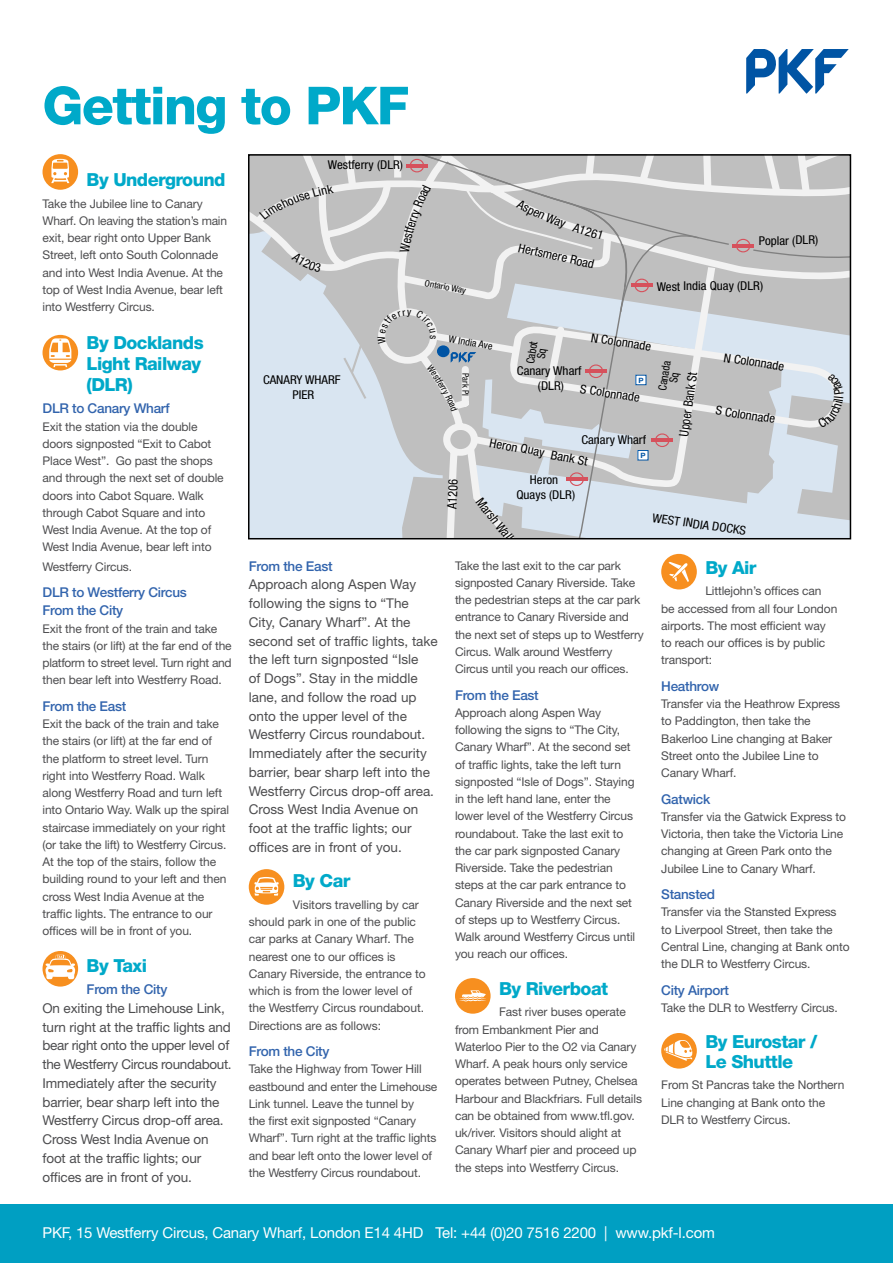
<style>
.page{position:relative;width:893px;height:1263px;background:#fff}
.page>*{position:absolute;margin:0;border:0;box-sizing:border-box;transform-origin:0 0}
.t1{font:800 52.5px "Helvetica Neue LT Std";letter-spacing:-.03em;color:#00a9c9}
.t2{font:800 18px/21px "Helvetica Neue LT Std";letter-spacing:-.03em;color:#00a9c9}
.t3{font:15px "Helvetica Neue LT Std";letter-spacing:-.01em;color:#fff}
.t4{font:13.5px/18.8px "Helvetica Neue LT Std";color:#4d4d4f}
.t5{font:500 13.5px/18px "Helvetica Neue LT Std";letter-spacing:-.02em;color:#3264ad}
.t6{font:condensed 13.05px "Helvetica Neue";color:#000;scale:.94 1}
.t7{font:condensed 12.75px "Helvetica Neue";color:#000}
.t8{font:condensed 12.15px/14.5px "Helvetica Neue";letter-spacing:-.005em;color:#000;text-align:center;scale:1.07 1}
.t9{font:condensed 12.15px "Helvetica Neue";letter-spacing:-.005em;color:#000;scale:1.06 1}
.t10{font:12px/17.2px "Helvetica Neue LT Std";letter-spacing:-.01em;color:#4d4d4f}
.t11{font:condensed 11.4px/9.8px "Helvetica Neue";color:#000;text-align:center;scale:.94 1}
.t12{font:condensed 9.75px "Helvetica Neue";color:#000;scale:1.06 1}
.t13{font:condensed 9.15px "Helvetica Neue";color:#000;scale:.94 1}
.t14{font:condensed 8.85px "Helvetica Neue";color:#000;scale:1.06 1}
.t15{font:700 7.2px "Helvetica Neue";color:#0054a4;scale:1.07 1}
</style>
<div class="page">
<div style="left:661px;top:554px;width:36px;height:35px;background:#f78f1f;border-radius:50%"></div>
<svg style="left:668px;top:562px;width:21px;height:20px"></svg>
<div style="left:455px;top:978px;width:36px;height:36px;background:#f78f1f;border-radius:50%"></div>
<svg style="left:459px;top:990px;width:27px;height:11px"></svg>
<div style="left:0;top:1204px;width:893px;height:59px;background:#009fc2"></div>
<div style="left:43px;top:154px;width:35px;height:36px;background:#f78f1f;border-radius:50%"></div>
<svg style="left:51px;top:159px;width:18px;height:24px"></svg>
<div style="left:249px;top:869px;width:35px;height:36px;background:#f78f1f;border-radius:50%"></div>
<svg style="left:254px;top:877px;width:25px;height:18px"></svg>
<div style="left:43px;top:951px;width:35px;height:35px;background:#f78f1f;border-radius:50%"></div>
<svg style="left:45px;top:954px;width:30px;height:25px"></svg>
<div style="left:661px;top:1033px;width:36px;height:35px;background:#f78f1f;border-radius:50%"></div>
<svg style="left:664px;top:1039px;width:28px;height:22px"></svg>
<div style="left:43px;top:335px;width:35px;height:35px;background:#f78f1f;border-radius:50%"></div>
<svg style="left:49px;top:338px;width:22px;height:29px"></svg>
<svg style="left:251px;top:284px;width:124px;height:252px;background:#d6e1ec"></svg>
<svg style="left:251px;top:157px;width:124px;height:127px;background:#cacccd"></svg>
<svg style="left:746px;top:49px;width:103px;height:45px"></svg>
<svg style="left:259px;top:185px;width:75px;height:35px"></svg>
<svg style="left:291px;top:252px;width:30px;height:20px"></svg>
<svg style="left:375px;top:155px;width:475px;height:384px;background:#c9cccf"></svg>
<h1 class="t1" style="left:43px;top:74px;width:368px">Getting to PKF</h1>
<h2 class="t2" style="left:87px;top:169px;width:141px">By Underground</h2>
<p class="t10" style="left:43px;top:195px;width:186px">Take the Jubilee line to Canary<br>Wharf. On leaving the station’s main exit, bear right onto Upper Bank<br>Street, left onto South Colonnade and into West India Avenue. At the top of West India Avenue, bear left into Westferry Circus.</p>
<h2 class="t2" style="left:87px;top:332px;width:119px">By Docklands<br>Light Railway (DLR)</h2>
<p class="t5" style="left:43px;top:399px;width:129px">DLR to Canary Wharf</p>
<p class="t10" style="left:43px;top:418px;width:183px">Exit the station via the double doors signposted “Exit to Cabot<br>Place West”. Go past the shops and through the next set of double doors into Cabot Square. Walk through Cabot Square and into<br>West India Avenue. At the top of<br>West India Avenue, bear left into</p>
<p class="t10" style="left:43px;top:558px;width:91px">Westferry Circus.</p>
<p class="t5" style="left:43px;top:583px;width:146px">DLR to Westferry Circus<br>From the City</p>
<p class="t10" style="left:43px;top:620px;width:191px">Exit the front of the train and take the stairs (or lift) at the far end of the platform to street level. Turn right and then bear left into Westferry Road.</p>
<p class="t5" style="left:43px;top:697px;width:85px">From the East</p>
<p class="t10" style="left:43px;top:715px;width:188px">Exit the back of the train and take the stairs (or lift) at the far end of the platform to street level. Turn right into Westferry Road. Walk along Westferry Road and turn left into Ontario Way. Walk up the spiral staircase immediately on your right (or take the lift) to Westferry Circus.<br>At the top of the stairs, follow the building round to your left and then cross West India Avenue at the traffic lights. The entrance to our offices will be in front of you.</p>
<h2 class="t2" style="left:87px;top:955px;width:62px">By Taxi</h2>
<p class="t5" style="left:87px;top:980px;width:82px">From the City</p>
<p class="t4" style="left:43px;top:998px;width:191px">On exiting the Limehouse Link, turn right at the traffic lights and bear right onto the upper level of the Westferry Circus roundabout.<br>Immediately after the security barrier, bear sharp left into the<br>Westferry Circus drop-off area.<br>Cross West India Avenue on foot at the traffic lights; our offices are in front of you.</p>
<p class="t8" style="left:328px;top:158px;width:72px">Westferry (DLR)</p>
<p class="t14" style="left:426px;top:278px;width:41px;rotate:10deg">Ontario Way</p>
<p class="t9" style="left:520px;top:241px;width:74px;rotate:12deg">Hertsmere Road</p>
<p class="t8" style="left:759px;top:233px;width:57px">Poplar (DLR)</p>
<p class="t8" style="left:657px;top:279px;width:101px">West India Quay (DLR)</p>
<p class="t8" style="left:592px;top:330px;width:58px;rotate:8deg">N Colonnade</p>
<p class="t12" style="left:450px;top:333px;width:43px;rotate:9deg">W India Ave</p>
<p class="t11" style="left:525px;top:363px;width:26px;rotate:-81deg">Cabot<br>Sq</p>
<p class="t11" style="left:657px;top:389px;width:33px;rotate:-81deg">Canada<br>Sq</p>
<p class="t8" style="left:517px;top:363px;width:62px">Canary Wharf (DLR)</p>
<p class="t8" style="left:263px;top:373px;width:74px">CANARY WHARF<br>PIER</p>
<p class="t6" style="left:676px;top:435px;width:70px;rotate:-82deg">Upper Bank St</p>
<p class="t13" style="left:471px;top:374px;width:25px;rotate:91deg">aP kr lP</p>
<p class="t15" style="left:638px;top:375px;width:6px">P</p>
<p class="t8" style="left:581px;top:382px;width:58px;rotate:8deg">S Colonnade</p>
<p class="t8" style="left:581px;top:432px;width:62px">Canary Wharf</p>
<p class="t9" style="left:491px;top:435px;width:54px;rotate:10deg">Heron Quay</p>
<p class="t9" style="left:552px;top:448px;width:37px;rotate:10deg">Bank St</p>
<p class="t15" style="left:640px;top:450px;width:6px">P</p>
<p class="t8" style="left:725px;top:350px;width:58px;rotate:8deg">N Colonnade</p>
<p class="t8" style="left:717px;top:403px;width:58px;rotate:8deg">S Colonnade</p>
<p class="t5" style="left:249px;top:557px;width:85px">From the East</p>
<p class="t4" style="left:249px;top:575px;width:191px">Approach along Aspen Way following the signs to “The<br>City, Canary Wharf”. At the second set of traffic lights, take the left turn signposted “Isle<br>of Dogs”. Stay in the middle lane, and follow the road up onto the upper level of the<br>Westferry Circus roundabout.<br>Immediately after the security barrier, bear sharp left into the<br>Westferry Circus drop-off area.<br>Cross West India Avenue on foot at the traffic lights; our offices are in front of you.</p>
<h2 class="t2" style="left:293px;top:870px;width:59px">By Car</h2>
<p class="t10" style="left:249px;top:896px;width:178px;text-indent:44px">Visitors travelling by car should park in one of the public car parks at Canary Wharf. The nearest one to our offices is<br>Canary Riverside, the entrance to which is from the lower level of the Westferry Circus roundabout.<br>Directions are as follows:</p>
<p class="t5" style="left:249px;top:1042px;width:82px">From the City</p>
<p class="t10" style="left:249px;top:1060px;width:190px">Take the Highway from Tower Hill eastbound and enter the Limehouse Link tunnel. Leave the tunnel by<br>the first exit signposted “Canary Wharf”. Turn right at the traffic lights and bear left onto the lower level of the Westferry Circus roundabout.</p>
<p class="t6" style="left:444px;top:508px;width:33px;rotate:-88deg">A1206</p>
<p class="t8" style="left:516px;top:472px;width:56px">Heron<br>Quays (DLR)</p>
<p class="t7" style="left:484px;top:495px;width:52px;rotate:51deg">Marsh Wall</p>
<p class="t10" style="left:455px;top:556px;width:190px">Take the last exit to the car park signposted Canary Riverside. Take the pedestrian steps at the car park entrance to Canary Riverside and the next set of steps up to Westferry Circus. Walk around Westferry Circus until you reach our offices.</p>
<p class="t5" style="left:455px;top:686px;width:85px">From the East</p>
<p class="t10" style="left:455px;top:704px;width:182px">Approach along Aspen Way following the signs to “The City,<br>Canary Wharf”. At the second set of traffic lights, take the left turn signposted “Isle of Dogs”. Staying in the left hand lane, enter the lower level of the Westferry Circus roundabout. Take the last exit to the car park signposted Canary<br>Riverside. Take the pedestrian steps at the car park entrance to<br>Canary Riverside and the next set of steps up to Westferry Circus.<br>Walk around Westferry Circus until you reach our offices.</p>
<h2 class="t2" style="left:499px;top:978px;width:111px">By Riverboat</h2>
<p class="t10" style="left:455px;top:1003px;width:189px;text-indent:44px">Fast river buses operate from Embankment Pier and<br>Waterloo Pier to the O2 via Canary<br>Wharf. A peak hours only service operates between Putney, Chelsea<br>Harbour and Blackfriars. Full details can be obtained from www.tfl.gov. uk/river. Visitors should alight at<br>Canary Wharf pier and proceed up the steps into Westferry Circus.</p>
<p class="t8" style="left:653px;top:510px;width:90px;rotate:8deg">WEST INDIA DOCKS</p>
<h2 class="t2" style="left:705px;top:557px;width:53px">By Air</h2>
<p class="t10" style="left:661px;top:582px;width:178px;text-indent:44px">Littlejohn’s offices can be accessed from all four London airports. The most efficient way to reach our offices is by public transport:</p>
<p class="t5" style="left:661px;top:677px;width:60px">Heathrow</p>
<p class="t10" style="left:661px;top:695px;width:181px">Transfer via the Heathrow Express to Paddington, then take the<br>Bakerloo Line changing at Baker<br>Street onto the Jubilee Line to<br>Canary Wharf.</p>
<p class="t5" style="left:661px;top:790px;width:51px">Gatwick</p>
<p class="t10" style="left:661px;top:808px;width:186px">Transfer via the Gatwick Express to Victoria, then take the Victoria Line changing at Green Park onto the Jubilee Line to Canary Wharf.</p>
<p class="t5" style="left:661px;top:885px;width:55px">Stansted</p>
<p class="t10" style="left:661px;top:903px;width:190px">Transfer via the Stansted Express to Liverpool Street, then take the Central Line, changing at Bank onto the DLR to Westferry Circus.</p>
<p class="t5" style="left:661px;top:981px;width:69px">City Airport</p>
<p class="t10" style="left:661px;top:999px;width:178px">Take the DLR to Westferry Circus.</p>
<h2 class="t2" style="left:705px;top:1032px;width:114px;line-height:19.5px">By Eurostar /<br>Le Shuttle</h2>
<p class="t10" style="left:661px;top:1076px;width:185px">From St Pancras take the Northern<br>Line changing at Bank onto the<br>DLR to Westferry Circus.</p>
<p class="t3" style="left:43px;top:1224px;width:674px">PKF, 15 Westferry Circus, Canary Wharf, London E14 4HD Tel: +44 (0)20 7516 2200 | www.pkf-l.com</p>
</div>
